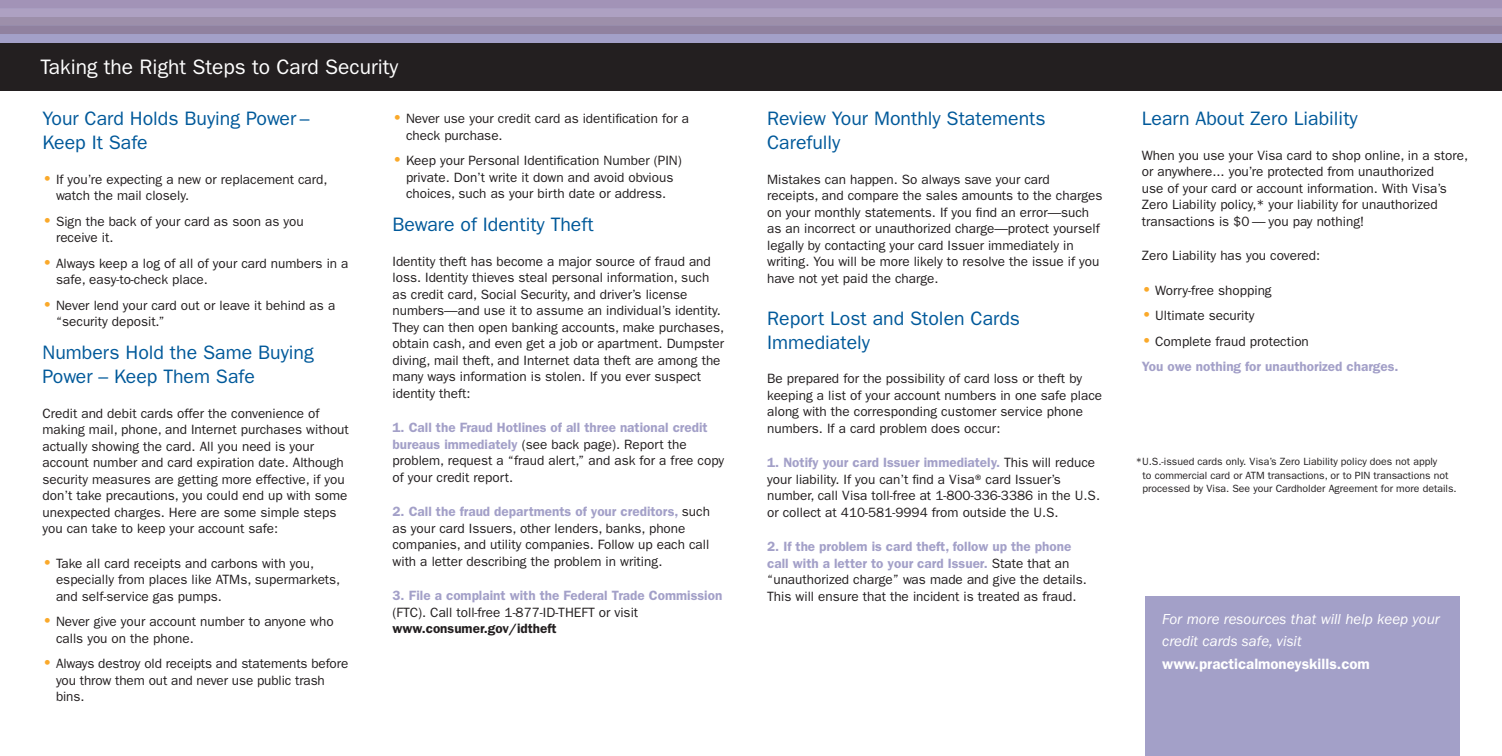
<style>
.page{position:relative;width:1502px;height:756px;background:#fff}
.page>*{position:absolute;margin:0;border:0;box-sizing:border-box;transform-origin:0 0}
.callout{font:21px "ITC Franklin Gothic Std";color:#fff}
.t1{font:19.5px/24px "ITC Franklin Gothic Std";color:#00599a}
.intro{font:italic 15px/22.5px "ITC Franklin Gothic Std";color:#fff}
.ul{font:13.5px/16.5px "ITC Franklin Gothic Std";color:#231f20}
.t2{font:600 13.5px/16.5px "ITC Franklin Gothic Std";color:#a3a0c8}
.t3{font:10.5px/13.5px "ITC Franklin Gothic Std";color:#231f20}
.s1{font-weight:600;font-size:16.5px;color:#faa92a}
.s2{font-weight:600;color:#a3a0c8}
.s3{font-weight:400;color:#231f20}
.s4{color:#231f20}
.s5{font-weight:600;font-style:normal}
</style>
<div class="page">
<div style="left:1145px;top:596px;width:315px;height:160px;background:#a3a0c8"></div>
<div style="left:0;top:43px;width:1502px;height:47px;background:#231f20"></div>
<div style="left:0;top:0;width:1502px;height:43px;background:#a3a0c8"></div>
<div style="left:0;top:0;width:1502px;height:9px;background:#a293b7"></div>
<div style="left:0;top:9px;width:1502px;height:8px;background:#aea1c2"></div>
<div style="left:0;top:17px;width:1502px;height:9px;background:#9d8faa"></div>
<div style="left:0;top:26px;width:1502px;height:8px;background:#90819f"></div>
<p class="callout" style="left:40px;top:55px;width:359px">Taking the Right Steps to Card Security</p>
<p class="t1" style="left:43px;top:107px;width:269px">Your Card Holds Buying Power –<br>Keep It Safe</p>
<p class="ul" style="left:56px;top:171px;width:273px;text-indent:-14px"><span class="s1">•</span> If you’re expecting a new or replacement card, watch the mail closely.</p>
<p class="ul" style="left:56px;top:213px;width:249px;text-indent:-14px"><span class="s1">•</span> Sign the back of your card as soon as you receive it.</p>
<p class="ul" style="left:56px;top:255px;width:294px;text-indent:-14px"><span class="s1">•</span> Always keep a log of all of your card numbers in a safe, easy-to-check place.</p>
<p class="ul" style="left:56px;top:297px;width:281px;text-indent:-14px"><span class="s1">•</span> Never lend your card out or leave it behind as a “security deposit.”</p>
<p class="t1" style="left:43px;top:341px;width:273px">Numbers Hold the Same Buying<br>Power – Keep Them Safe</p>
<p class="ul" style="left:43px;top:405px;width:308px">Credit and debit cards offer the convenience of making mail, phone, and Internet purchases without actually showing the card. All you need is your account number and card expiration date. Although security measures are getting more effective, if you don’t take precautions, you could end up with some unexpected charges. Here are some simple steps you can take to keep your account safe:</p>
<p class="ul" style="left:56px;top:555px;width:286px;text-indent:-14px"><span class="s1">•</span> Take all card receipts and carbons with you, especially from places like ATMs, supermarkets, and self-service gas pumps.</p>
<p class="ul" style="left:56px;top:613px;width:279px;text-indent:-14px"><span class="s1">•</span> Never give your account number to anyone who calls you on the phone.</p>
<p class="ul" style="left:56px;top:655px;width:294px;text-indent:-14px"><span class="s1">•</span> Always destroy old receipts and statements before you throw them out and never use public trash bins.</p>
<p class="ul" style="left:406px;top:110px;width:285px;text-indent:-14px"><span class="s1">•</span> Never use your credit card as identification for a check purchase.</p>
<p class="ul" style="left:392px;top:152px;width:291px;text-align:center"><span class="s1">•</span> Keep your Personal Identification Number (PIN) private. Don’t write it down and avoid obvious choices, such as your birth date or address.</p>
<p class="t1" style="left:392px;top:213px;width:203px">Beware of Identity Theft</p>
<p class="ul" style="left:392px;top:253px;width:333px">Identity theft has become a major source of fraud and loss. Identity thieves steal personal information, such as credit card, Social Security, and driver’s license numbers—and use it to assume an individual’s identity.<br>They can then open banking accounts, make purchases, obtain cash, and even get a job or apartment. Dumpster diving, mail theft, and Internet data theft are among the many ways information is stolen. If you ever suspect identity theft:</p>
<p class="ul" style="left:392px;top:419px;width:333px"><span class="s2">1. Call the Fraud Hotlines of all three national credit bureaus immediately</span> (see back page). Report the problem, request a “fraud alert,” and ask for a free copy of your credit report.</p>
<p class="ul" style="left:392px;top:503px;width:319px"><span class="s2">2. Call the fraud departments of your creditors,</span> such as your card Issuers, other lenders, banks, phone companies, and utility companies. Follow up each call with a letter describing the problem in writing.</p>
<p class="t2" style="left:392px;top:587px;width:331px">3. File a complaint with the Federal Trade Commission <span class="s3">(FTC). Call toll-free 1-877-ID-THEFT or visit </span><span class="s4">www.consumer.gov/idtheft</span></p>
<p class="t1" style="left:767px;top:107px;width:280px">Review Your Monthly Statements<br>Carefully</p>
<p class="ul" style="left:767px;top:171px;width:337px">Mistakes can happen. So always save your card receipts, and compare the sales amounts to the charges on your monthly statements. If you find an error—such as an incorrect or unauthorized charge—protect yourself legally by contacting your card Issuer immediately in writing. You will be more likely to resolve the issue if you have not yet paid the charge.</p>
<p class="t1" style="left:767px;top:306px;width:254px">Report Lost and Stolen Cards<br>Immediately</p>
<p class="ul" style="left:767px;top:370px;width:337px">Be prepared for the possibility of card loss or theft by keeping a list of your account numbers in one safe place along with the corresponding customer service phone numbers. If a card problem does occur:</p>
<p class="ul" style="left:767px;top:454px;width:334px"><span class="s2">1. Notify your card Issuer immediately.</span> This will reduce your liability. If you can’t find a Visa® card Issuer’s number, call Visa toll-free at 1-800-336-3386 in the U.S. or collect at 410-581-9994 from outside the U.S.</p>
<p class="ul" style="left:767px;top:538px;width:321px"><span class="s2">2. If the problem is card theft, follow up the phone call with a letter to your card Issuer.</span> State that an “unauthorized charge” was made and give the details.<br>This will ensure that the incident is treated as fraud.</p>
<p class="t1" style="left:1142px;top:107px;width:217px">Learn About Zero Liability</p>
<p class="ul" style="left:1142px;top:147px;width:328px">When you use your Visa card to shop online, in a store, or anywhere... you’re protected from unauthorized<br>use of your card or account information. With Visa’s Zero Liability policy,* your liability for unauthorized transactions is $0 — you pay nothing!</p>
<p class="ul" style="left:1142px;top:247px;width:180px">Zero Liability has you covered:</p>
<p class="ul" style="left:1142px;top:282px;width:131px"><span class="s1">•</span> Worry-free shopping</p>
<p class="ul" style="left:1142px;top:307px;width:114px"><span class="s1">•</span> Ultimate security</p>
<p class="ul" style="left:1142px;top:333px;width:169px"><span class="s1">•</span> Complete fraud protection</p>
<p class="t2" style="left:1142px;top:358px;width:258px">You owe nothing for unauthorized charges.</p>
<p class="t3" style="left:1142px;top:455px;width:316px;text-indent:-7px">*U.S.-issued cards only. Visa’s Zero Liability policy does not apply<br>to commercial card or ATM transactions, or to PIN transactions not processed by Visa. See your Cardholder Agreement for more details.</p>
<p class="intro" style="left:1162px;top:608px;width:279px">For more resources that will help keep your credit cards safe, visit <span class="s5">www.practicalmoneyskills.com</span></p>
</div>
